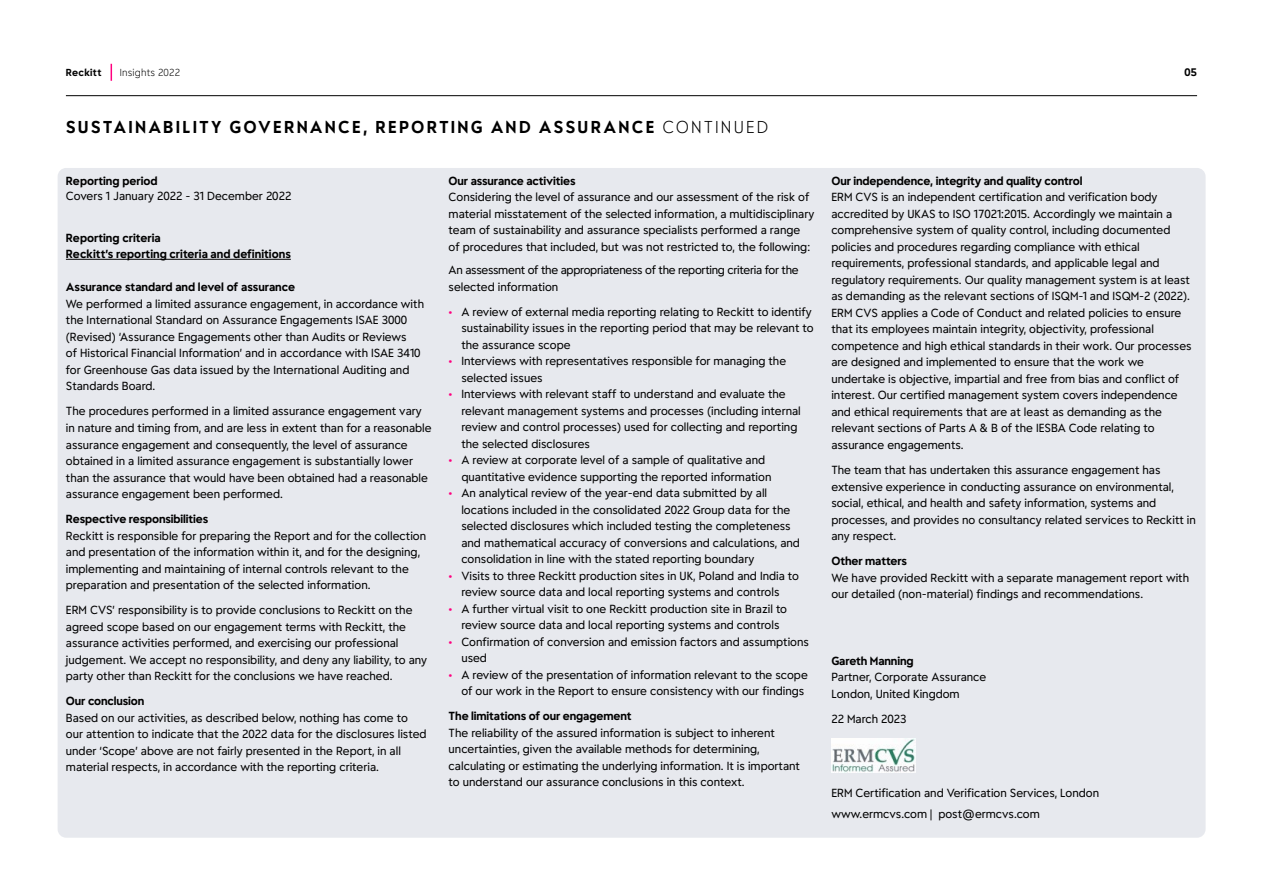
<style>
.page{position:relative;width:1263px;height:893px;background:#fff}
.page>*{position:absolute;margin:0;border:0;box-sizing:border-box;transform-origin:0 0}
.t1{font:700 16.5px "Energy";letter-spacing:.13em;color:#000}
.t2{font:11.25px/16.5px "Energy";color:#000}
.t3{font:700 11.25px/16.5px "Energy";letter-spacing:-.01em;color:#000}
.t4{font:11.25px/16.5px "Energy";letter-spacing:-.025em;color:#000}
.t5{font:700 10.5px "Energy";color:#000}
.t6{font:300 9.75px "Energy";letter-spacing:.015em;color:#000}
.t7{font:700 9.75px "Energy";letter-spacing:.025em;color:#000}
.s1{font-weight:300}
.s2{color:#ff007f}
</style>
<div class="page">
<div style="left:58px;top:168px;width:1147px;height:670px;background:#e7e9ee;border-radius:9px"></div>
<hr style="left:66px;top:259px;width:225px;height:1px;background:#000">
<img style="left:831px;top:738px;width:84px;height:34px">
<svg style="left:111px;top:64px;width:1px;height:17px"></svg>
<hr style="left:66px;top:95px;width:1131px;height:1px;background:#000">
<p class="t7" style="left:66px;top:66px;width:37px">Reckitt</p>
<p class="t6" style="left:120px;top:66px;width:62px">Insights 2022</p>
<h1 class="t1" style="left:66px;top:116px;width:704px">SUSTAINABILITY GOVERNANCE, REPORTING AND ASSURANCE <span class="s1">CONTINUED</span></h1>
<p class="t3" style="left:66px;top:172px;width:93px">Reporting period</p>
<p class="t2" style="left:66px;top:188px;width:227px">Covers 1 January 2022 - 31 December 2022</p>
<p class="t3" style="left:66px;top:229px;width:226px">Reporting criteria<br>Reckitt’s reporting criteria and definitions</p>
<p class="t3" style="left:66px;top:279px;width:231px">Assurance standard and level of assurance</p>
<p class="t2" style="left:66px;top:295px;width:360px">We performed a limited assurance engagement, in accordance with the International Standard on Assurance Engagements ISAE 3000 (Revised) ‘Assurance Engagements other than Audits or Reviews<br>of Historical Financial Information’ and in accordance with ISAE 3410 for Greenhouse Gas data issued by the International Auditing and Standards Board.</p>
<p class="t2" style="left:66px;top:403px;width:367px">The procedures performed in a limited assurance engagement vary in nature and timing from, and are less in extent than for a reasonable assurance engagement and consequently, the level of assurance obtained in a limited assurance engagement is substantially lower than the assurance that would have been obtained had a reasonable assurance engagement been performed.</p>
<p class="t3" style="left:66px;top:511px;width:144px">Respective responsibilities</p>
<p class="t2" style="left:66px;top:527px;width:362px">Reckitt is responsible for preparing the Report and for the collection and presentation of the information within it, and for the designing, implementing and maintaining of internal controls relevant to the preparation and presentation of the selected information.</p>
<p class="t2" style="left:66px;top:602px;width:363px">ERM CVS’ responsibility is to provide conclusions to Reckitt on the agreed scope based on our engagement terms with Reckitt, the assurance activities performed, and exercising our professional judgement. We accept no responsibility, and deny any liability, to any party other than Reckitt for the conclusions we have reached.</p>
<p class="t3" style="left:66px;top:693px;width:80px">Our conclusion</p>
<p class="t2" style="left:66px;top:709px;width:362px">Based on our activities, as described below, nothing has come to our attention to indicate that the 2022 data for the disclosures listed under ‘Scope’ above are not fairly presented in the Report, in all material respects, in accordance with the reporting criteria.</p>
<p class="t3" style="left:449px;top:172px;width:128px">Our assurance activities</p>
<p class="t2" style="left:449px;top:189px;width:367px">Considering the level of assurance and our assessment of the risk of material misstatement of the selected information, a multidisciplinary team of sustainability and assurance specialists performed a range<br>of procedures that included, but was not restricted to, the following:</p>
<p class="t4" style="left:449px;top:262px;width:352px">An assessment of the appropriateness of the reporting criteria for the selected information</p>
<p class="t2" style="left:461px;top:303px;width:354px;text-indent:-13px"><span class="s2">•</span> A review of external media reporting relating to Reckitt to identify sustainability issues in the reporting period that may be relevant to the assurance scope</p>
<p class="t2" style="left:461px;top:353px;width:326px;text-indent:-13px"><span class="s2">•</span> Interviews with representatives responsible for managing the selected issues</p>
<p class="t2" style="left:461px;top:386px;width:341px;text-indent:-13px"><span class="s2">•</span> Interviews with relevant staff to understand and evaluate the relevant management systems and processes (including internal review and control processes) used for collecting and reporting the selected disclosures</p>
<p class="t2" style="left:461px;top:452px;width:312px;text-indent:-13px"><span class="s2">•</span> A review at corporate level of a sample of qualitative and quantitative evidence supporting the reported information</p>
<p class="t2" style="left:461px;top:485px;width:340px;text-indent:-13px"><span class="s2">•</span> An analytical review of the year-end data submitted by all locations included in the consolidated 2022 Group data for the selected disclosures which included testing the completeness and mathematical accuracy of conversions and calculations, and consolidation in line with the stated reporting boundary</p>
<p class="t2" style="left:461px;top:567px;width:339px;text-indent:-13px"><span class="s2">•</span> Visits to three Reckitt production sites in UK, Poland and India to review source data and local reporting systems and controls</p>
<p class="t2" style="left:449px;top:600px;width:340px;text-align:center"><span class="s2">•</span> A further virtual visit to one Reckitt production site in Brazil to review source data and local reporting systems and controls</p>
<p class="t2" style="left:461px;top:633px;width:349px;text-indent:-13px"><span class="s2">•</span> Confirmation of conversion and emission factors and assumptions used</p>
<p class="t2" style="left:461px;top:666px;width:348px;text-indent:-13px"><span class="s2">•</span> A review of the presentation of information relevant to the scope of our work in the Report to ensure consistency with our findings</p>
<p class="t3" style="left:449px;top:708px;width:184px">The limitations of our engagement</p>
<p class="t2" style="left:449px;top:724px;width:353px">The reliability of the assured information is subject to inherent uncertainties, given the available methods for determining, calculating or estimating the underlying information. It is important to understand our assurance conclusions in this context.</p>
<p class="t5" style="left:1184px;top:65px;width:14px">05</p>
<p class="t3" style="left:831px;top:172px;width:253px">Our independence, integrity and quality control</p>
<p class="t2" style="left:831px;top:189px;width:362px">ERM CVS is an independent certification and verification body accredited by UKAS to ISO 17021:2015. Accordingly we maintain a comprehensive system of quality control, including documented policies and procedures regarding compliance with ethical requirements, professional standards, and applicable legal and regulatory requirements. Our quality management system is at least as demanding as the relevant sections of ISQM-1 and ISQM-2 (2022).<br>ERM CVS applies a Code of Conduct and related policies to ensure that its employees maintain integrity, objectivity, professional competence and high ethical standards in their work. Our processes are designed and implemented to ensure that the work we undertake is objective, impartial and free from bias and conflict of interest. Our certified management system covers independence and ethical requirements that are at least as demanding as the relevant sections of Parts A &amp; B of the IESBA Code relating to assurance engagements.</p>
<p class="t2" style="left:831px;top:462px;width:366px">The team that has undertaken this assurance engagement has extensive experience in conducting assurance on environmental, social, ethical, and health and safety information, systems and processes, and provides no consultancy related services to Reckitt in any respect.</p>
<p class="t3" style="left:831px;top:553px;width:77px">Other matters</p>
<p class="t2" style="left:831px;top:569px;width:359px">We have provided Reckitt with a separate management report with our detailed (non-material) findings and recommendations.</p>
<p class="t3" style="left:831px;top:652px;width:84px">Gareth Manning</p>
<p class="t2" style="left:831px;top:669px;width:157px">Partner, Corporate Assurance<br>London, United Kingdom</p>
<p class="t2" style="left:831px;top:710px;width:77px">22 March 2023</p>
<p class="t2" style="left:831px;top:783px;width:269px;line-height:20.7px">ERM Certification and Verification Services, London www.ermcvs.com | post@ermcvs.com</p>
</div>
